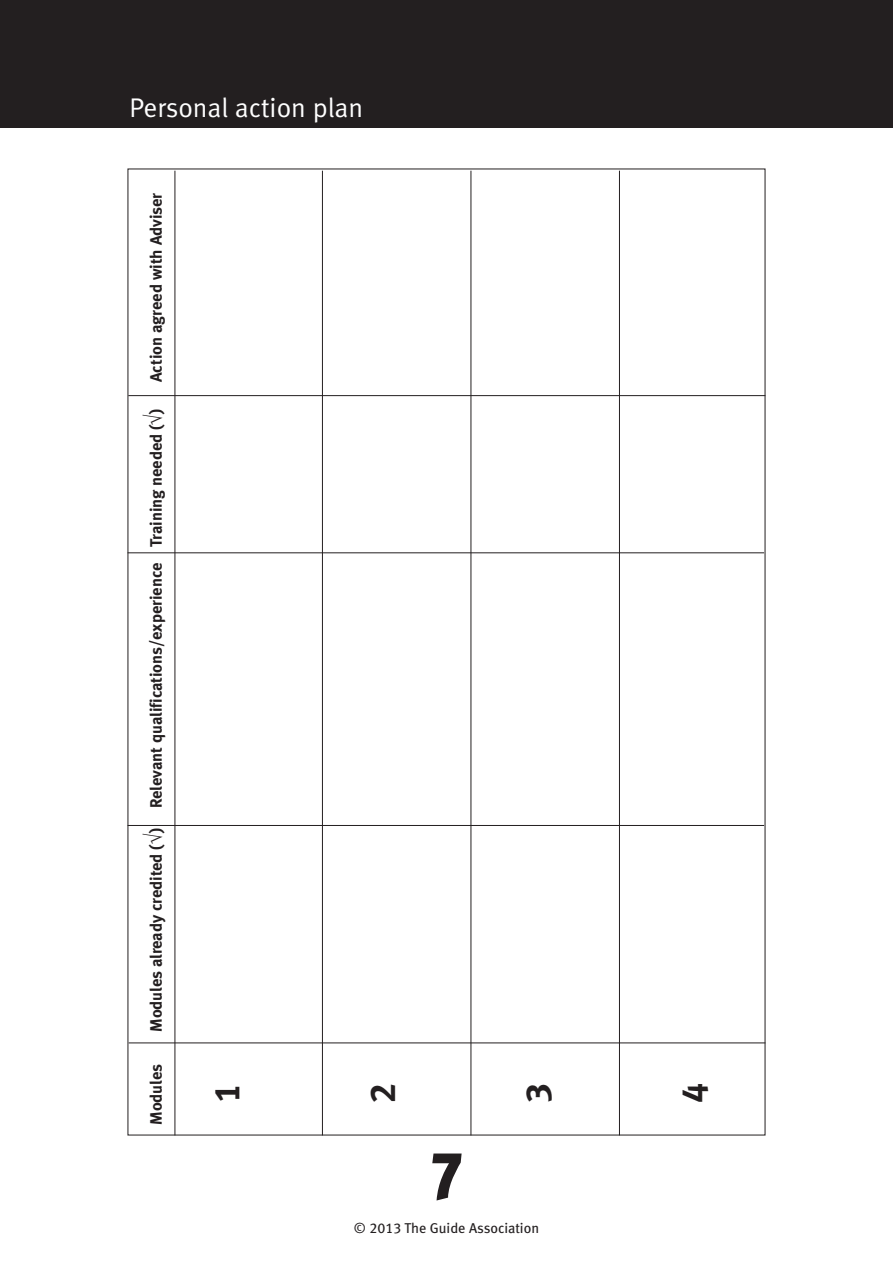
<style>
.page{position:relative;width:893px;height:1263px;background:#fff}
.page>*{position:absolute;margin:0;border:0;box-sizing:border-box;transform-origin:0 0}
.t1{font:64.05px "Meta Black LF";color:#231f20;scale:.95 1}
.t2{font:36px "Meta Bold LF";color:#231f20}
.t3{font:27px "Meta Normal LF";color:#fff}
.t4{font:16.5px "Meta Bold LF";color:#231f20}
.t5{font:14.25px "Meta Book LF";color:#231f20}
</style>
<div class="page">
<div style="left:0;top:0;width:893px;height:128px;background:#231f20"></div>
<hr style="left:175px;top:171px;width:1px;height:964px;background:#231f20">
<hr style="left:322px;top:171px;width:1px;height:964px;background:#231f20">
<hr style="left:471px;top:171px;width:1px;height:964px;background:#231f20">
<hr style="left:619px;top:171px;width:1px;height:964px;background:#231f20">
<hr style="left:129px;top:1042px;width:636px;height:1px;background:#231f20">
<hr style="left:128px;top:825px;width:636px;height:1px;background:#231f20">
<hr style="left:128px;top:395px;width:637px;height:1px;background:#231f20">
<hr style="left:128px;top:552px;width:636px;height:1px;background:#231f20">
<h3 class="t3" style="left:129px;top:98px;width:235px">Personal action plan</h3>
<p class="t4" style="left:150px;top:382px;width:191px;rotate:-90deg">Action agreed with Adviser</p>
<p class="t4" style="left:150px;top:1032px;width:625px;rotate:-90deg">Modules already credited (√) Relevant qualifications/experience Training needed (√)</p>
<p class="t4" style="left:150px;top:1125px;width:62px;rotate:-90deg">Modules</p>
<h2 class="t2" style="left:214px;top:1103px;width:22px;rotate:-90deg">1</h2>
<h2 class="t2" style="left:370px;top:1103px;width:22px;rotate:-90deg">2</h2>
<h2 class="t2" style="left:526px;top:1103px;width:22px;rotate:-90deg">3</h2>
<h2 class="t2" style="left:682px;top:1103px;width:22px;rotate:-90deg">4</h2>
<h1 class="t1" style="left:429px;top:1152px;width:37px">7</h1>
<p class="t5" style="left:354px;top:1223px;width:187px">© 2013 The Guide Association</p>
</div>
